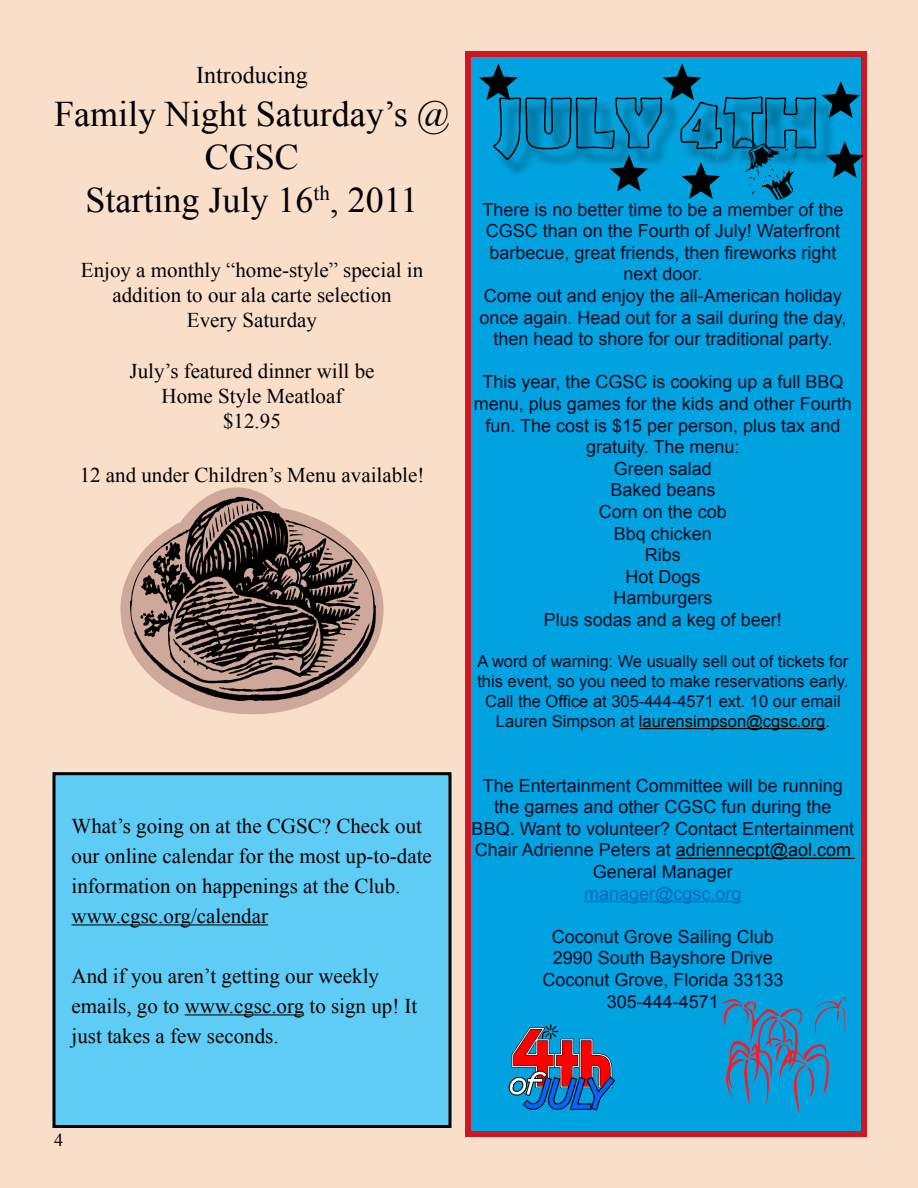
<style>
.page{position:relative;width:918px;height:1188px;background:#f9deca}
.page>*{position:absolute;margin:0;border:0;box-sizing:border-box;transform-origin:0 0}
.t1{font:36px/43.2px "Times New Roman";color:#000;text-align:center}
.t2{font:24px "Times New Roman";color:#000}
.t3{font:21px/30px "Times New Roman";color:#000;text-align:center}
.t4{font:18px/21.6px "Arial";color:#010c27;text-align:center}
.t5{font:18px "Arial";color:#06c}
.t6{font:18px "Times New Roman";color:#000}
.t7{font:16.5px/19.8px "Arial";color:#010c27;text-align:center}
.s1{color:#000}
</style>
<div class="page">
<div style="left:54px;top:774px;width:396px;height:352px;background:#5eccf5"></div>
<div style="left:52px;top:772px;width:400px;height:356px;border:3px solid #000"></div>
<svg style="left:120px;top:487px;width:264px;height:227px"></svg>
<svg style="left:130px;top:497px;width:246px;height:204px"></svg>
<svg style="left:140px;top:503px;width:230px;height:189px;background:#7a655d"></svg>
<hr style="left:72px;top:924px;width:196px;height:1px;background:#000">
<hr style="left:185px;top:1014px;width:119px;height:1px;background:#000">
<div style="left:468px;top:54px;width:396px;height:1080px;background:#00a3df"></div>
<div style="left:465px;top:51px;width:402px;height:1086px;border:6px solid #cf1721"></div>
<svg style="left:815px;top:997px;width:31px;height:39px"></svg>
<svg style="left:722px;top:999px;width:81px;height:43px"></svg>
<hr style="left:639px;top:728px;width:186px;height:1px;background:#000">
<hr style="left:676px;top:858px;width:179px;height:1px;background:#000">
<hr style="left:584px;top:901px;width:158px;height:1px;background:#06c">
<svg style="left:479px;top:60px;width:385px;height:157px"></svg>
<svg style="left:508px;top:1025px;width:108px;height:86px"></svg>
<h2 class="t2" style="left:196px;top:58px;width:113px">Introducing</h2>
<h1 class="t1" style="left:54px;top:92px;width:397px">Family Night Saturday’s @<br>CGSC<br>Starting July 16<sup>th</sup>, 2011</h1>
<p class="t3" style="left:81px;top:257px;width:344px;line-height:25.2px">Enjoy a monthly “home-style” special in addition to our ala carte selection<br>Every Saturday</p>
<p class="t3" style="left:130px;top:358px;width:246px;line-height:25.2px">July’s featured dinner will be<br>Home Style Meatloaf<br>$12.95</p>
<p class="t3" style="left:80px;top:460px;width:346px">12 and under Children’s Menu available!</p>
<p class="t3" style="left:72px;top:810px;width:362px;text-align:left">What’s going on at the CGSC? Check out our online calendar for the most up-to-date information on happenings at the Club. www.cgsc.org/calendar</p>
<p class="t3" style="left:72px;top:960px;width:347px;text-align:left">And if you aren’t getting our weekly emails, go to www.cgsc.org to sign up! It just takes a few seconds.</p>
<p class="t4" style="left:479px;top:199px;width:368px">There is no better time to be a member of the CGSC than on the Fourth of July! Waterfront barbecue, great friends, then fireworks right next door.<br>Come out and enjoy the all-American holiday once again. Head out for a sail during the day, then head to shore for our traditional party.</p>
<p class="t4" style="left:474px;top:371px;width:380px">This year, the CGSC is cooking up a full BBQ menu, plus games for the kids and other Fourth fun. The cost is $15 per person, plus tax and gratuity. The menu:<br>Green salad<br>Baked beans<br>Corn on the cob<br>Bbq chicken<br>Ribs<br>Hot Dogs<br>Hamburgers<br>Plus sodas and a keg of beer!</p>
<p class="t7" style="left:477px;top:652px;width:373px">A word of warning: We usually sell out of tickets for this event, so you need to make reservations early.<br>Call the Office at 305-444-4571 ext. 10 our email Lauren Simpson at <span class="s1">laurensimpson@cgsc.org</span>.</p>
<p class="t4" style="left:472px;top:775px;width:384px">The Entertainment Committee will be running the games and other CGSC fun during the BBQ. Want to volunteer? Contact Entertainment Chair Adrienne Peters at <span class="s1">adriennecpt@aol.com </span>General Manager</p>
<p class="t5" style="left:584px;top:881px;width:159px">manager@cgsc.org</p>
<p class="t4" style="left:542px;top:926px;width:243px">Coconut Grove Sailing Club<br>2990 South Bayshore Drive<br>Coconut Grove, Florida 33133<br>305-444-4571</p>
<p class="t6" style="left:54px;top:1128px;width:10px">4</p>
</div>
